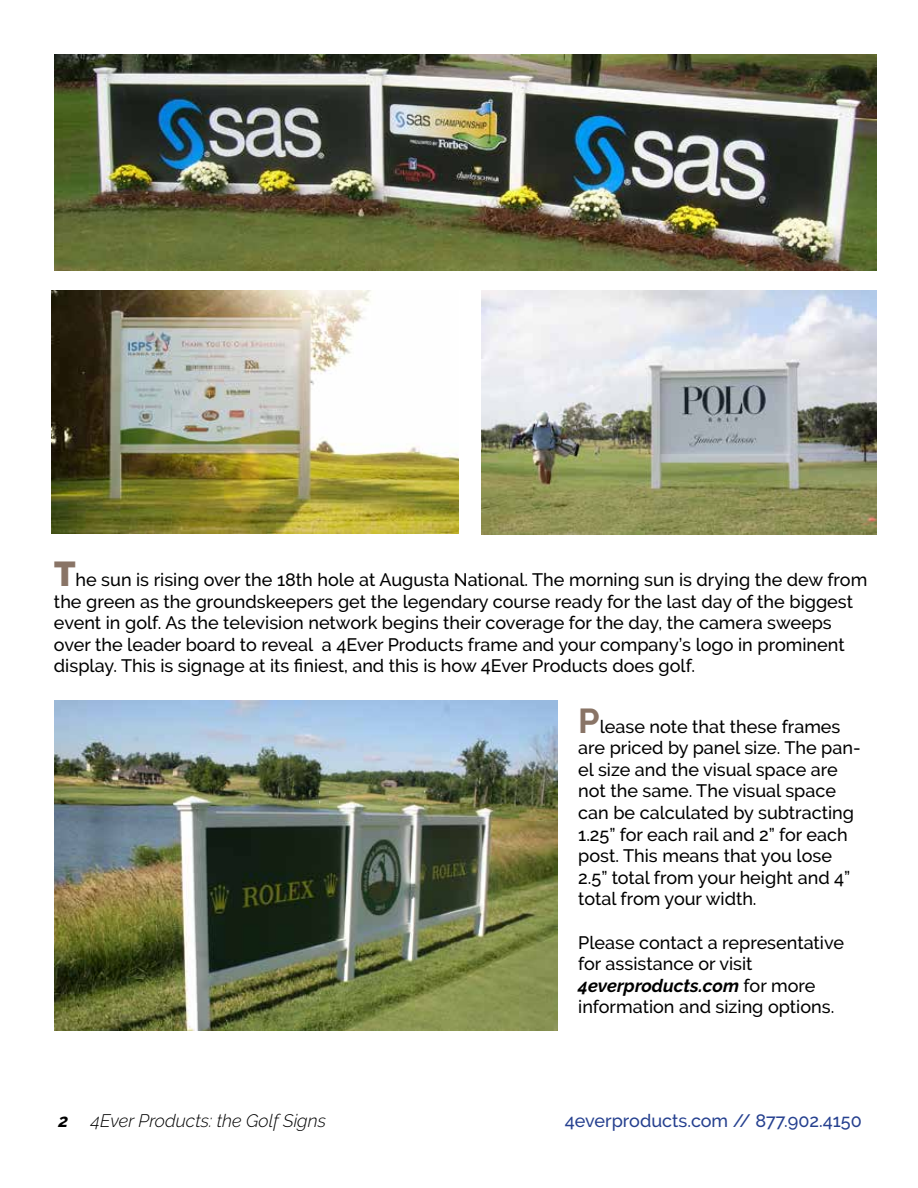
<style>
.page{position:relative;width:918px;height:1188px;background:#fff}
.page>*{position:absolute;margin:0;border:0;box-sizing:border-box;transform-origin:0 0}
.t1{font:500 18px/21.6px "Raleway";color:#000}
.t2{font:500 18px "Raleway";color:#25408f}
.t3{font:italic 300 18px "Raleway";color:#000}
.t4{font:italic 700 18px "Raleway";color:#000}
.s1{font-weight:900;font-size:34.5px;color:#897466}
.s2{font-weight:700;font-size:34.5px;color:#897466}
.s3{font-weight:700;font-style:italic}
</style>
<div class="page">
<img style="left:52px;top:290px;width:407px;height:244px">
<img style="left:54px;top:700px;width:504px;height:330px">
<img style="left:54px;top:54px;width:822px;height:217px">
<img style="left:482px;top:290px;width:394px;height:244px">
<p class="t1" style="left:54px;top:569px;width:815px"><span class="s1">T</span>he sun is rising over the 18th hole at Augusta National. The morning sun is drying the dew from the green as the groundskeepers get the legendary course ready for the last day of the biggest event in golf. As the television network begins their coverage for the day, the camera sweeps over the leader board to reveal a 4Ever Products frame and your company’s logo in prominent display. This is signage at its finiest, and this is how 4Ever Products does golf.</p>
<p class="t1" style="left:578px;top:715px;width:284px"><span class="s2">P</span>lease note that these frames are priced by panel size. The pan&shy;el size and the visual space are not the same. The visual space can be calculated by subtracting<br>1.25” for each rail and 2” for each post. This means that you lose<br>2.5” total from your height and 4” total from your width.</p>
<p class="t1" style="left:578px;top:931px;width:267px">Please contact a representative for assistance or visit<br><span class="s3">4everproducts.com</span> for more information and sizing options.</p>
<p class="t4" style="left:59px;top:1110px;width:11px">2</p>
<p class="t3" style="left:91px;top:1110px;width:237px">4Ever Products: the Golf Signs</p>
<p class="t2" style="left:565px;top:1110px;width:299px">4everproducts.com // 877.902.4150</p>
</div>
